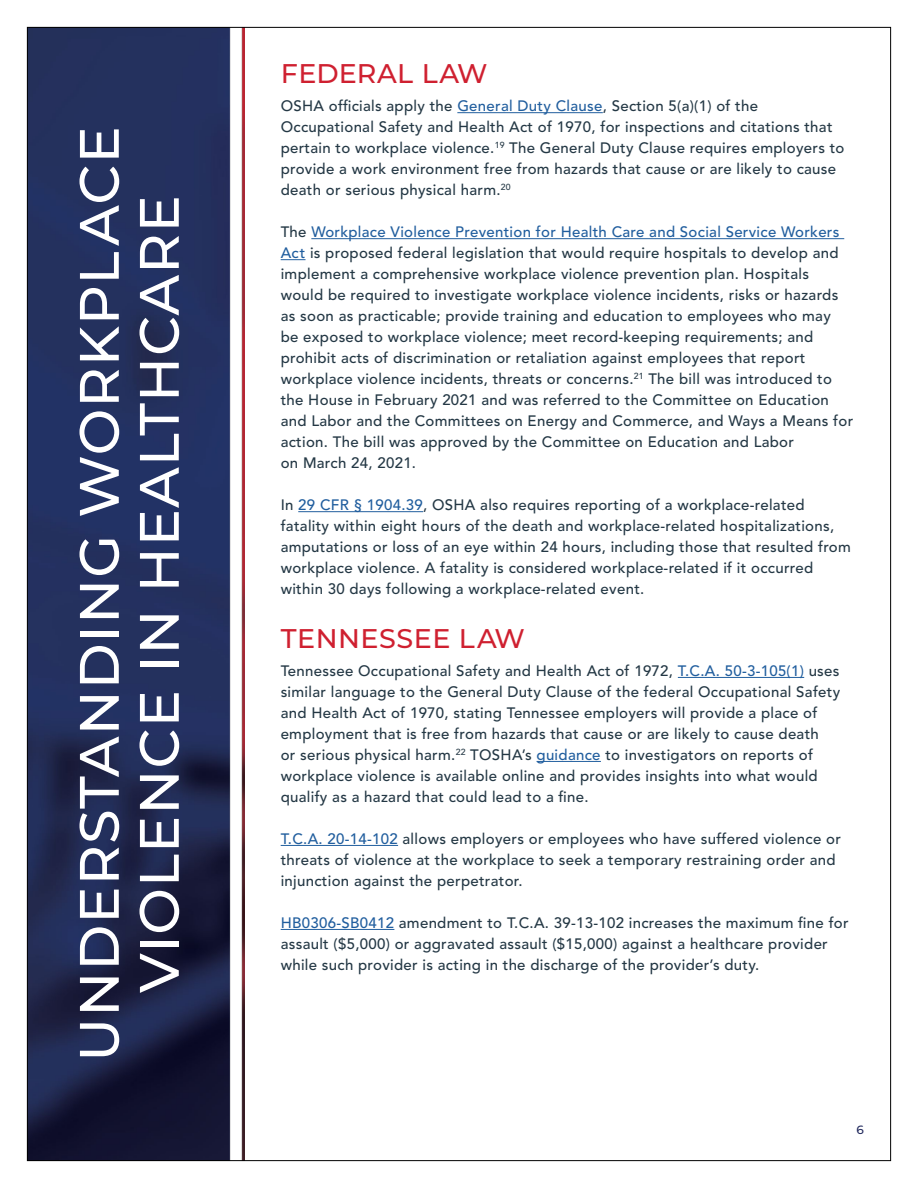
<style>
.page{position:relative;width:918px;height:1188px;background:#fff}
.page>*{position:absolute;margin:0;border:0;box-sizing:border-box;transform-origin:0 0}
.t1{font:500 55.5px/60px "Montserrat";letter-spacing:.02em;color:#fff;text-align:center}
.t2{font:500 27px "Montserrat";letter-spacing:.02em;color:#cf2030}
.t3{font:500 15px/21px "Avenir LT Std";letter-spacing:.02em;color:#243845}
.t4{font:500 12px "Montserrat";color:#20285c}
.s1{color:#215e9e}
</style>
<div class="page">
<img style="left:29px;top:29px;width:216px;height:1130px">
<hr style="left:457px;top:112px;width:146px;height:1px;background:#215e9e">
<hr style="left:311px;top:238px;width:533px;height:1px;background:#215e9e">
<svg style="left:281px;top:259px;width:25px;height:1px"></svg>
<hr style="left:298px;top:511px;width:125px;height:1px;background:#215e9e">
<hr style="left:678px;top:677px;width:126px;height:1px;background:#215e9e">
<hr style="left:537px;top:761px;width:64px;height:1px;background:#215e9e">
<hr style="left:281px;top:845px;width:117px;height:1px;background:#215e9e">
<hr style="left:281px;top:929px;width:113px;height:1px;background:#215e9e">
<h1 class="t1" style="left:67px;top:1062px;width:937px;rotate:-90deg">UNDERSTANDING WORKPLACE<br>VIOLENCE IN HEALTHCARE</h1>
<h2 class="t2" style="left:281px;top:55px;width:208px">FEDERAL LAW</h2>
<p class="t3" style="left:281px;top:96px;width:565px">OSHA officials apply the <span class="s1">General Duty Clause</span>, Section 5(a)(1) of the Occupational Safety and Health Act of 1970, for inspections and citations that pertain to workplace violence.<sup>19</sup> The General Duty Clause requires employers to provide a work environment free from hazards that cause or are likely to cause death or serious physical harm.<sup>20</sup></p>
<p class="t3" style="left:281px;top:222px;width:574px">The <span class="s1">Workplace Violence Prevention for Health Care and Social Service Workers Act</span> is proposed federal legislation that would require hospitals to develop and implement a comprehensive workplace violence prevention plan. Hospitals would be required to investigate workplace violence incidents, risks or hazards as soon as practicable; provide training and education to employees who may<br>be exposed to workplace violence; meet record-keeping requirements; and prohibit acts of discrimination or retaliation against employees that report workplace violence incidents, threats or concerns.<sup>21</sup> The bill was introduced to the House in February 2021 and was referred to the Committee on Education and Labor and the Committees on Energy and Commerce, and Ways a Means for action. The bill was approved by the Committee on Education and Labor<br>on March 24, 2021.</p>
<p class="t3" style="left:281px;top:495px;width:572px">In <span class="s1">29 CFR § 1904.39</span>, OSHA also requires reporting of a workplace-related fatality within eight hours of the death and workplace-related hospitalizations, amputations or loss of an eye within 24 hours, including those that resulted from workplace violence. A fatality is considered workplace-related if it occurred within 30 days following a workplace-related event.</p>
<h2 class="t2" style="left:281px;top:620px;width:246px">TENNESSEE LAW</h2>
<p class="t3" style="left:281px;top:661px;width:561px">Tennessee Occupational Safety and Health Act of 1972, <span class="s1">T.C.A. 50-3-105(1)</span> uses similar language to the General Duty Clause of the federal Occupational Safety and Health Act of 1970, stating Tennessee employers will provide a place of employment that is free from hazards that cause or are likely to cause death<br>or serious physical harm.<sup>22</sup> TOSHA’s <span class="s1">guidance</span> to investigators on reports of workplace violence is available online and provides insights into what would qualify as a hazard that could lead to a fine.</p>
<p class="t3" style="left:281px;top:829px;width:562px"><span class="s1">T.C.A. 20-14-102</span> allows employers or employees who have suffered violence or threats of violence at the workplace to seek a temporary restraining order and injunction against the perpetrator.</p>
<p class="t3" style="left:281px;top:913px;width:570px"><span class="s1">HB0306-SB0412</span> amendment to T.C.A. 39-13-102 increases the maximum fine for assault ($5,000) or aggravated assault ($15,000) against a healthcare provider while such provider is acting in the discharge of the provider’s duty.</p>
<p class="t4" style="left:857px;top:1121px;width:9px">6</p>
</div>
